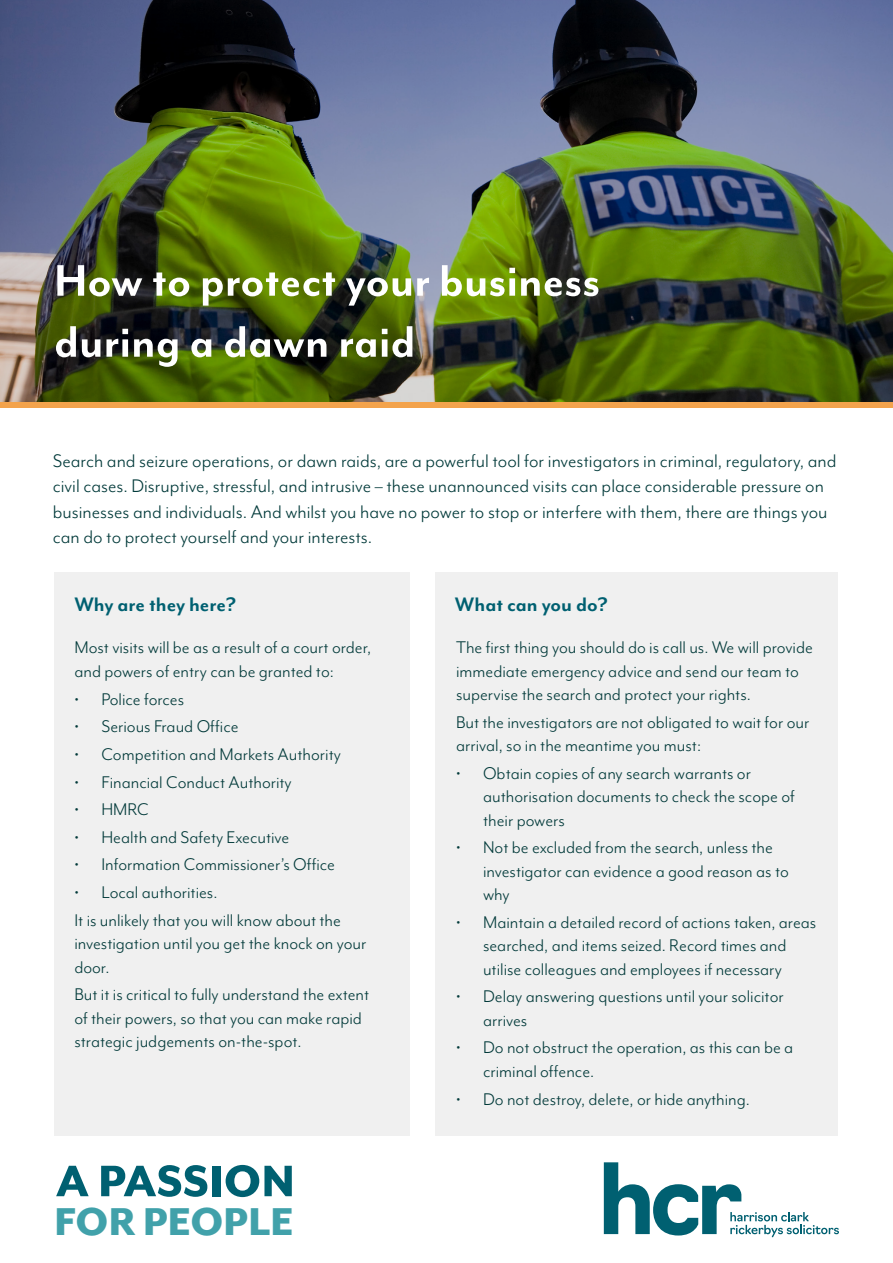
<style>
.page{position:relative;width:893px;height:1263px;background:#fff}
.page>*{position:absolute;margin:0;border:0;box-sizing:border-box;transform-origin:0 0}
.t1{font:700 50.85px/61.1px "Mr Eaves Mod OT";color:#fff}
.t2{font:800 50.7px "Mr Eaves Mod OT";color:#006071}
.t3{font:800 44.7px "Mr Eaves Mod OT";color:#41a1aa}
.t4{font:700 22.5px "Mr Eaves Mod OT";color:#006071}
.t5{font:21px/25.2px "Mr Eaves Mod OT";color:#023a3a}
.t6{font:19.5px/23.4px "Mr Eaves Mod OT";color:#023a3a}
</style>
<div class="page">
<div style="left:435px;top:572px;width:403px;height:563px;background:#f0f0f0"></div>
<div style="left:54px;top:572px;width:356px;height:563px;background:#f0f0f0"></div>
<img style="left:0;top:0;width:893px;height:403px">
<svg style="left:604px;top:1162px;width:235px;height:75px"></svg>
<div style="left:0;top:403px;width:893px;height:5px;background:#f3a34c"></div>
<h1 class="t1" style="left:54px;top:249px;width:548px">How to protect your business during a dawn raid</h1>
<p class="t5" style="left:53px;top:448px;width:785px">Search and seizure operations, or dawn raids, are a powerful tool for investigators in criminal, regulatory, and civil cases. Disruptive, stressful, and intrusive – these unannounced visits can place considerable pressure on businesses and individuals. And whilst you have no power to stop or interfere with them, there are things you can do to protect yourself and your interests.</p>
<p class="t4" style="left:74px;top:592px;width:163px">Why are they here?</p>
<p class="t4" style="left:455px;top:592px;width:154px">What can you do?</p>
<p class="t6" style="left:74px;top:636px;width:298px">Most visits will be as a result of a court order, and powers of entry can be granted to:</p>
<p class="t6" style="left:74px;top:687px;width:111px">• Police forces</p>
<p class="t6" style="left:74px;top:714px;width:166px">• Serious Fraud Office</p>
<p class="t6" style="left:74px;top:742px;width:268px">• Competition and Markets Authority</p>
<p class="t6" style="left:74px;top:770px;width:219px">• Financial Conduct Authority</p>
<p class="t6" style="left:74px;top:797px;width:76px">• HMRC</p>
<p class="t6" style="left:74px;top:825px;width:216px">• Health and Safety Executive</p>
<p class="t6" style="left:74px;top:853px;width:262px">• Information Commissioner’s Office</p>
<p class="t6" style="left:74px;top:878px;width:268px;line-height:27.6px">• Local authorities.<br>It is unlikely that you will know about the</p>
<p class="t6" style="left:74px;top:931px;width:294px">investigation until you get the knock on your door.</p>
<p class="t6" style="left:74px;top:982px;width:296px">But it is critical to fully understand the extent of their powers, so that you can make rapid strategic judgements on-the-spot.</p>
<p class="t6" style="left:456px;top:636px;width:358px">The first thing you should do is call us. We will provide immediate emergency advice and send our team to supervise the search and protect your rights.</p>
<p class="t6" style="left:456px;top:710px;width:355px">But the investigators are not obligated to wait for our arrival, so in the meantime you must:</p>
<p class="t6" style="left:483px;top:761px;width:313px;text-indent:-27px">• Obtain copies of any search warrants or authorisation documents to check the scope of their powers</p>
<p class="t6" style="left:483px;top:836px;width:307px;text-indent:-27px">• Not be excluded from the search, unless the investigator can evidence a good reason as to why</p>
<p class="t6" style="left:456px;top:910px;width:362px;text-align:center">• Maintain a detailed record of actions taken, areas searched, and items seized. Record times and<br>utilise colleagues and employees if necessary</p>
<p class="t6" style="left:483px;top:985px;width:302px;text-indent:-27px">• Delay answering questions until your solicitor arrives</p>
<p class="t6" style="left:483px;top:1036px;width:312px;text-indent:-27px">• Do not obstruct the operation, as this can be a criminal offence.</p>
<p class="t6" style="left:456px;top:1087px;width:295px">• Do not destroy, delete, or hide anything.</p>
<h2 class="t2" style="left:56px;top:1153px;width:241px">A PASSION</h2>
<h3 class="t3" style="left:54px;top:1198px;width:241px">FOR PEOPLE</h3>
</div>
